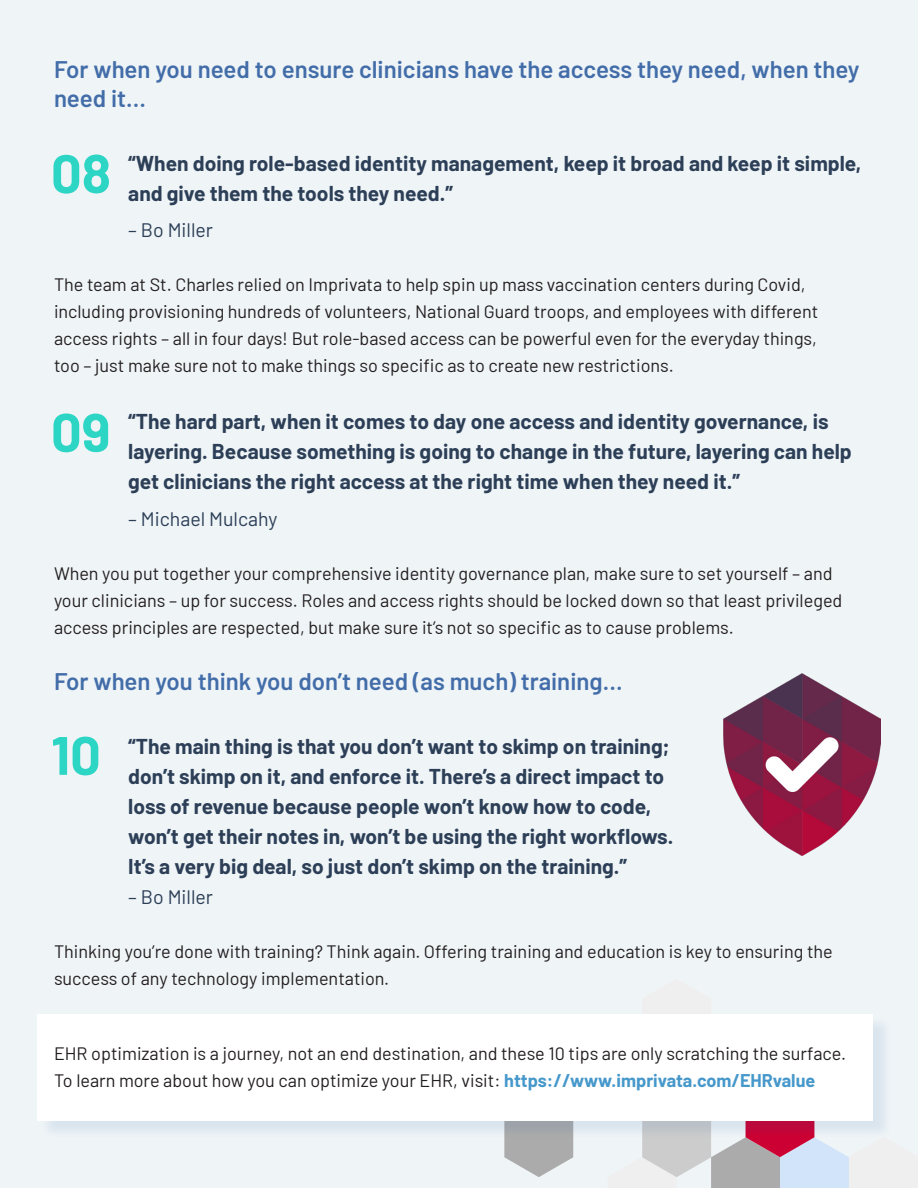
<style>
.page{position:relative;width:918px;height:1188px;background:#eff4f7}
.page>*{position:absolute;margin:0;border:0;box-sizing:border-box;transform-origin:0 0}
.H1___Body_headline___Datasheet{font:700 54px "Barlow";color:#2cd5c4}
.H3___Section_heading{font:600 24px/28.8px "Barlow";color:#426da9}
.Body___Body_copy{font:700 21px/30px "Barlow";color:#2c3f57}
.Body___Body_copy-2{font:19.5px "Barlow";color:#2c3f57}
.Body___Body_copy-3{font:18px/27px "Barlow";color:#231f20}
.s1{font-weight:700;color:#4698cb}
</style>
<div class="page">
<svg style="left:504px;top:1139px;width:345px;height:49px"></svg>
<img style="left:723px;top:673px;width:158px;height:183px">
<div style="left:40px;top:1016px;width:852px;height:123px;background:#175d9e;opacity:.1"></div>
<div style="left:38px;top:1014px;width:835px;height:106px;background:#fff"></div>
<p class="H3___Section_heading" style="left:54px;top:53px;width:807px">For when you need to ensure clinicians have the access they need, when they need it…</p>
<p class="H1___Body_headline___Datasheet" style="left:51px;top:134px;width:61px">08</p>
<p class="Body___Body_copy" style="left:128px;top:146px;width:735px">“When doing role-based identity management, keep it broad and keep it simple, and give them the tools they need.”</p>
<p class="Body___Body_copy-2" style="left:128px;top:216px;width:86px">– Bo Miller</p>
<p class="Body___Body_copy-3" style="left:54px;top:270px;width:766px">The team at St. Charles relied on Imprivata to help spin up mass vaccination centers during Covid, including provisioning hundreds of volunteers, National Guard troops, and employees with different access rights – all in four days! But role-based access can be powerful even for the everyday things, too – just make sure not to make things so specific as to create new restrictions.</p>
<p class="Body___Body_copy" style="left:128px;top:405px;width:725px">“The hard part, when it comes to day one access and identity governance, is layering. Because something is going to change in the future, layering can help get clinicians the right access at the right time when they need it.”</p>
<p class="Body___Body_copy-2" style="left:128px;top:505px;width:151px">– Michael Mulcahy</p>
<p class="Body___Body_copy-3" style="left:54px;top:559px;width:790px">When you put together your comprehensive identity governance plan, make sure to set yourself – and your clinicians – up for success. Roles and access rights should be locked down so that least privileged access principles are respected, but make sure it’s not so specific as to cause problems.</p>
<p class="H3___Section_heading" style="left:54px;top:665px;width:570px">For when you think you don’t need (as much) training…</p>
<p class="H1___Body_headline___Datasheet" style="left:51px;top:392px;width:61px">09</p>
<p class="H1___Body_headline___Datasheet" style="left:51px;top:715px;width:51px">10</p>
<p class="Body___Body_copy" style="left:128px;top:729px;width:547px">“The main thing is that you don’t want to skimp on training; don’t skimp on it, and enforce it. There’s a direct impact to loss of revenue because people won’t know how to code, won’t get their notes in, won’t be using the right workflows.<br>It’s a very big deal, so just don’t skimp on the training.”</p>
<p class="Body___Body_copy-2" style="left:128px;top:882px;width:86px">– Bo Miller</p>
<p class="Body___Body_copy-3" style="left:54px;top:936px;width:780px">Thinking you’re done with training? Think again. Offering training and education is key to ensuring the success of any technology implementation.</p>
<p class="Body___Body_copy-3" style="left:54px;top:1038px;width:794px">EHR optimization is a journey, not an end destination, and these 10 tips are only scratching the surface.<br>To learn more about how you can optimize your EHR, visit: <span class="s1">https://www.imprivata.com/EHRvalue</span></p>
</div>
